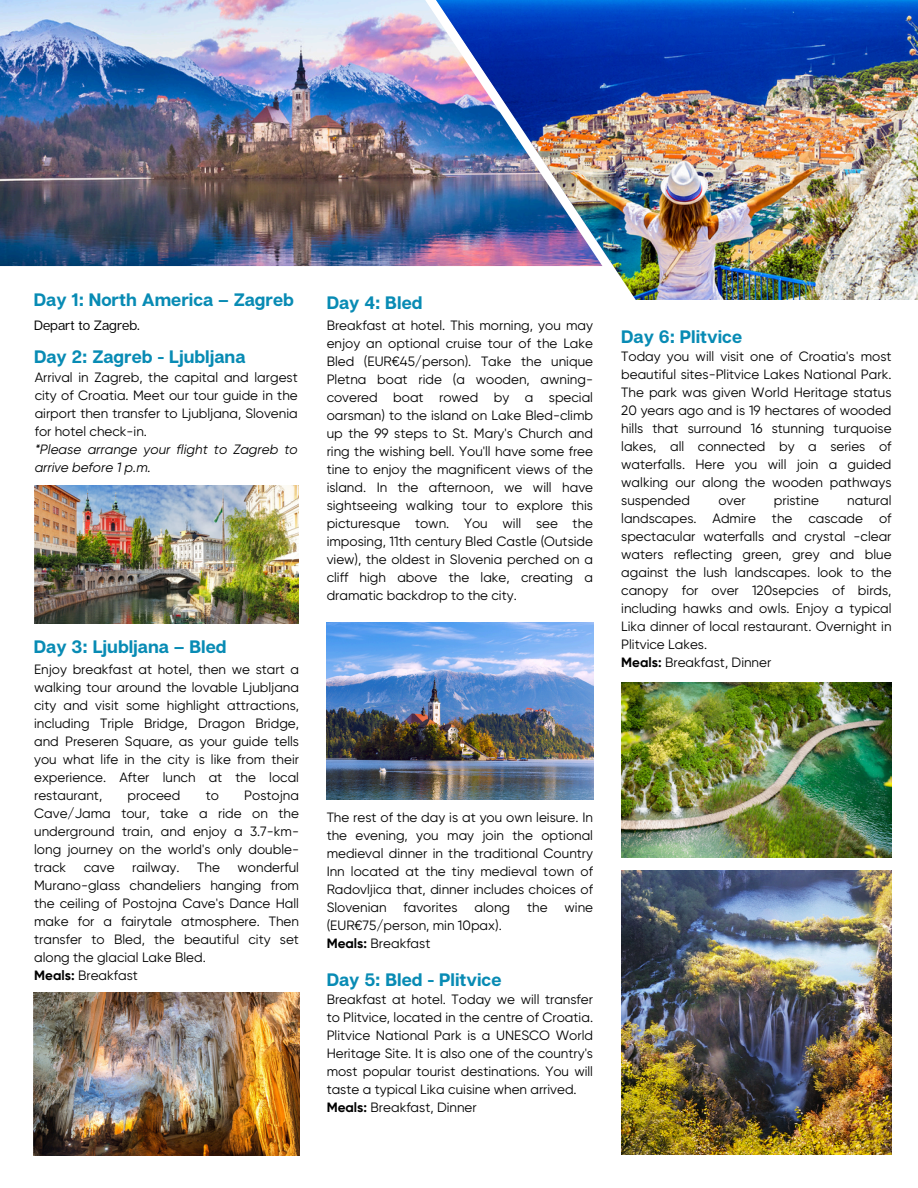
<style>
.page{position:relative;width:918px;height:1188px;background:#fff}
.page>*{position:absolute;margin:0;border:0;box-sizing:border-box;transform-origin:0 0}
.t1{font:700 18px "Articulat CF";color:#088bb4}
.t2{font:13.5px/18px "Gilroy";color:#000;text-align:justify}
.t3{font:italic 13.5px/18px "Gilroy";color:#000}
.t4{font:13.5px "Articulat CF";color:#000}
.s1{font-weight:700}
</style>
<div class="page">
<img style="left:0;top:0;width:418px;height:266px">
<img style="left:418px;top:0;width:500px;height:300px">
<img style="left:35px;top:486px;width:263px;height:137px">
<img style="left:34px;top:992px;width:265px;height:163px">
<img style="left:327px;top:623px;width:266px;height:176px">
<img style="left:621px;top:682px;width:270px;height:176px">
<img style="left:621px;top:870px;width:270px;height:285px">
<p class="t1" style="left:34px;top:288px;width:262px">Day 1: North America – Zagreb</p>
<h1 class="t4" style="left:34px;top:317px;width:107px">Depart to Zagreb.</h1>
<p class="t1" style="left:34px;top:346px;width:213px">Day 2: Zagreb - Ljubljana</p>
<h1 class="t2" style="left:35px;top:369px;width:265px">Arrival in Zagreb, the capital and largest city of Croatia. Meet our tour guide in the airport then transfer to Ljubljana, Slovenia for hotel check-in.</h1>
<h1 class="t3" style="left:35px;top:441px;width:265px">*Please arrange your flight to Zagreb to arrive before 1 p.m.</h1>
<h1 class="t1" style="left:34px;top:635px;width:194px">Day 3: Ljubljana – Bled</h1>
<p class="t2" style="left:34px;top:661px;width:266px">Enjoy breakfast at hotel, then we start a walking tour around the lovable Ljubljana city and visit some highlight attractions, including Triple Bridge, Dragon Bridge, and Preseren Square, as your guide tells you what life in the city is like from their experience. After lunch at the local restaurant,</p>
<p class="t2" style="left:34px;top:787px;width:266px;text-indent:210px">Postojna Cave/Jama tour, take a ride on the underground train, and enjoy a 3.7-km&shy;long journey on the world's only double&shy;track</p>
<p class="t2" style="left:128px;top:787px;width:54px">proceed</p>
<p class="t2" style="left:206px;top:787px;width:15px">to</p>
<p class="t2" style="left:34px;top:859px;width:266px;text-indent:203px">wonderful Murano-glass chandeliers hanging from the ceiling of Postojna Cave's Dance Hall make for a fairytale atmosphere. Then transfer to Bled, the beautiful city set along the glacial Lake Bled.</p>
<p class="t2" style="left:34px;top:967px;width:105px"><span class="s1">Meals:</span> Breakfast</p>
<p class="t2" style="left:84px;top:859px;width:32px">cave</p>
<p class="t2" style="left:132px;top:859px;width:49px">railway.</p>
<p class="t2" style="left:197px;top:859px;width:24px">The</p>
<p class="t1" style="left:327px;top:292px;width:97px">Day 4: Bled</p>
<p class="t2" style="left:327px;top:317px;width:268px">Breakfast at hotel. This morning, you may enjoy an optional cruise tour of the Lake Bled (EUR€45/person). Take the unique Pletna boat ride (a wooden, awning&shy;covered boat rowed by a special oarsman) to the island on Lake Bled-climb up the 99 steps to St. Mary's Church and ring the wishing bell. You'll have some free tine to enjoy the magnificent views of the island. In the afternoon, we will have sightseeing walking tour to explore this picturesque town. You will see the imposing, 11th century Bled Castle (Outside view), the oldest in Slovenia perched on a cliff high above the lake, creating a dramatic backdrop to the city.</p>
<p class="t2" style="left:327px;top:808px;width:268px">The rest of the day is at you own leisure. In the evening, you may join the optional medieval dinner in the traditional Country Inn located at the tiny medieval town of Radovljica that, dinner includes choices of Slovenian</p>
<p class="t2" style="left:404px;top:898px;width:56px">favorites</p>
<p class="t2" style="left:475px;top:898px;width:37px">along</p>
<p class="t2" style="left:527px;top:898px;width:22px">the</p>
<p class="t2" style="left:565px;top:898px;width:30px">wine</p>
<p class="t2" style="left:327px;top:916px;width:177px">(EUR€75/person, min 10pax).</p>
<p class="t2" style="left:327px;top:934px;width:105px"><span class="s1">Meals:</span> Breakfast</p>
<p class="t1" style="left:327px;top:969px;width:176px">Day 5: Bled - Plitvice</p>
<p class="t2" style="left:327px;top:991px;width:268px">Breakfast at hotel. Today we will transfer to Plitvice, located in the centre of Croatia.<br>Plitvice National Park is a UNESCO World Heritage Site. It is also one of the country's most popular tourist destinations. You will taste a typical Lika cuisine when arrived.</p>
<h1 class="t2" style="left:327px;top:1099px;width:152px"><span class="s1">Meals:</span> Breakfast, Dinner</h1>
<p class="t1" style="left:621px;top:325px;width:122px">Day 6: Plitvice</p>
<p class="t2" style="left:621px;top:348px;width:272px">Today you will visit one of Croatia's most beautiful sites-Plitvice Lakes National Park.<br>The park was given World Heritage status 20 years ago and is 19 hectares of wooded hills that surround 16 stunning turquoise lakes, all connected by a series of waterfalls. Here you will join a guided walking our along the wooden pathways suspended</p>
<p class="t2" style="left:621px;top:492px;width:272px;text-indent:226px">natural landscapes. Admire the cascade of spectacular waterfalls and crystal -clear waters reflecting green, grey and blue against the lush landscapes. look to the canopy for over 120sepcies of birds, including hawks and owls. Enjoy a typical Lika dinner of local restaurant. Overnight in Plitvice Lakes.</p>
<p class="t2" style="left:621px;top:654px;width:152px"><span class="s1">Meals:</span> Breakfast, Dinner</p>
<p class="t2" style="left:718px;top:492px;width:29px">over</p>
<p class="t2" style="left:774px;top:492px;width:46px">pristine</p>
</div>
